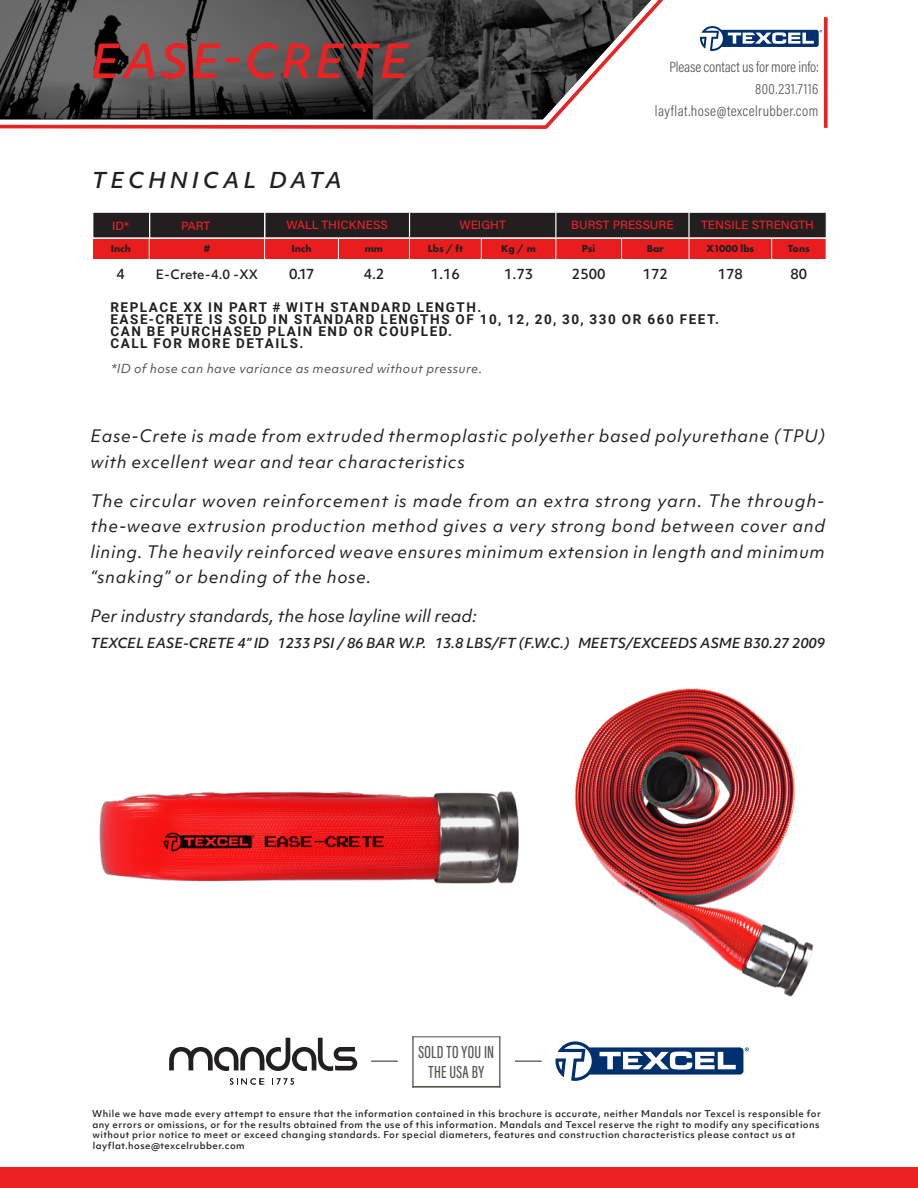
<style>
.page{position:relative;width:918px;height:1188px;background:#fff}
.page>*{position:absolute;margin:0;border:0;box-sizing:border-box;transform-origin:0 0}
.t1{font:italic 500 45px "Objektiv Mk 1";letter-spacing:.05em;color:#ea2224}
.t2{font:italic 500 21px "Objektiv Mk 1";letter-spacing:.2em;color:#231f20}
.Catalog_Technical_Da{font:500 18px/20.4px "Acumin Pro Extra Cond";letter-spacing:.02em;color:#51524a;text-align:center}
.Catalog_Descriptions{font:italic 16.5px/25.5px "Objektiv Mk 1";letter-spacing:.04em;color:#231f20}
.Catalog_Descriptions-2{font:italic 16.5px "Objektiv Mk 1";color:#231f20}
.t3{font:300 15px/21.8px "Acumin Pro Cond";letter-spacing:.025em;color:#51524a;text-align:right}
.t4{font:700 13.5px "Roboto";letter-spacing:.115em;color:#231f20}
.t5{font:500 13.5px "Objektiv Mk 1";color:#231f20}
.t6{font:italic 500 13.35px "Objektiv Mk 1";letter-spacing:-.005em;color:#231f20}
.t7{font:500 12.3px "Objektiv Mk 1";color:#231f20}
.t8{font:500 12px "Acumin Pro";color:#ea2224}
.t9{font:italic 12px "Objektiv Mk 1";letter-spacing:.03em;color:#51524a}
.t10{font:700 10.5px "Futura PT";color:#231f20}
.t11{font:500 9px/10.5px "Objektiv Mk 1";letter-spacing:.05em;color:#231f20}
</style>
<div class="page">
<div style="left:0;top:1168px;width:918px;height:20px;background:#ea2224"></div>
<svg style="left:0;top:0;width:664px;height:129px;background:#615b5b"></svg>
<svg style="left:824px;top:17px;width:4px;height:111px"></svg>
<svg style="left:700px;top:26px;width:122px;height:25px"></svg>
<svg style="left:169px;top:1038px;width:188px;height:33px"></svg>
<svg style="left:230px;top:1078px;width:34px;height:7px"></svg>
<svg style="left:272px;top:1078px;width:22px;height:7px"></svg>
<svg style="left:555px;top:1041px;width:194px;height:40px"></svg>
<hr style="left:412px;top:1036px;width:2px;height:52px;background:#51524a">
<hr style="left:499px;top:1036px;width:1px;height:52px;background:#51524a">
<hr style="left:412px;top:1036px;width:88px;height:1px;background:#51524a">
<hr style="left:412px;top:1086px;width:88px;height:2px;background:#51524a">
<svg style="left:515px;top:1061px;width:27px;height:1px"></svg>
<svg style="left:371px;top:1061px;width:27px;height:1px"></svg>
<img style="left:99px;top:791px;width:420px;height:93px">
<img style="left:575px;top:688px;width:239px;height:309px">
<svg style="left:93px;top:212px;width:734px;height:48px;background:#922e2f"></svg>
<hr style="left:689px;top:237px;width:138px;height:2px;background:#fff">
<div style="left:93px;top:212px;width:57px;height:26px;background:#231f20"></div>
<div style="left:92px;top:212px;width:58px;height:27px;border:1px solid #fff"></div>
<div style="left:150px;top:212px;width:115px;height:26px;background:#231f20"></div>
<div style="left:149px;top:212px;width:116px;height:27px;border:1px solid #fff"></div>
<h1 class="t1" style="left:91px;top:29px;width:320px">EASE-CRETE</h1>
<p class="t2" style="left:92px;top:165px;width:251px">TECHNICAL DATA</p>
<h3 class="t3" style="left:655px;top:56px;width:165px">Please contact us for more info:<br>800.231.7116 layflat.hose@texcelrubber.com</h3>
<p class="t8" style="left:112px;top:217px;width:19px">ID*</p>
<p class="t8" style="left:181px;top:217px;width:31px">PART</p>
<p class="t8" style="left:286px;top:217px;width:103px">WALL THICKNESS</p>
<p class="t8" style="left:460px;top:217px;width:48px">WEIGHT</p>
<p class="t8" style="left:571px;top:217px;width:104px">BURST PRESSURE</p>
<p class="t8" style="left:701px;top:217px;width:114px">TENSILE STRENGTH</p>
<p class="t10" style="left:111px;top:242px;width:22px">Inch</p>
<p class="t10" style="left:204px;top:242px;width:8px">#</p>
<p class="t10" style="left:291px;top:242px;width:22px">Inch</p>
<p class="t10" style="left:365px;top:242px;width:20px">mm</p>
<p class="t10" style="left:428px;top:242px;width:36px">Lbs / ft</p>
<p class="t10" style="left:501px;top:242px;width:36px">Kg / m</p>
<p class="t10" style="left:582px;top:242px;width:15px">Psi</p>
<p class="t10" style="left:647px;top:242px;width:19px">Bar</p>
<p class="t10" style="left:706px;top:242px;width:49px">X1000 lbs</p>
<p class="t10" style="left:788px;top:242px;width:23px">Tons</p>
<p class="t5" style="left:117px;top:264px;width:10px">4</p>
<p class="t7" style="left:156px;top:265px;width:103px">E-Crete-4.0 -XX</p>
<p class="t5" style="left:289px;top:264px;width:26px">0.17</p>
<p class="t5" style="left:364px;top:264px;width:22px">4.2</p>
<p class="t5" style="left:431px;top:264px;width:31px">1.16</p>
<p class="t5" style="left:504px;top:264px;width:31px">1.73</p>
<p class="t5" style="left:572px;top:264px;width:35px">2500</p>
<p class="t5" style="left:643px;top:264px;width:27px">172</p>
<p class="t5" style="left:718px;top:264px;width:27px">178</p>
<p class="t5" style="left:791px;top:264px;width:18px">80</p>
<p class="t4" style="left:110px;top:298px;width:372px">REPLACE XX IN PART # WITH STANDARD LENGTH.</p>
<p class="t4" style="left:110px;top:310px;width:610px">EASE-CRETE IS SOLD IN STANDARD LENGTHS OF 10, 12, 20, 30, 330 OR 660 FEET.</p>
<p class="t4" style="left:110px;top:322px;width:343px">CAN BE PURCHASED PLAIN END OR COUPLED.</p>
<p class="t4" style="left:110px;top:334px;width:194px">CALL FOR MORE DETAILS.</p>
<p class="t9" style="left:111px;top:360px;width:373px">*ID of hose can have variance as measured without pressure.</p>
<p class="Catalog_Descriptions" style="left:91px;top:423px;width:736px">Ease-Crete is made from extruded thermoplastic polyether based polyurethane (TPU) with excellent wear and tear characteristics</p>
<p class="Catalog_Descriptions" style="left:91px;top:488px;width:736px;text-align:justify">The circular woven reinforcement is made from an extra strong yarn. The through&shy;the-weave extrusion production method gives a very strong bond between cover and lining. The heavily reinforced weave ensures minimum extension in length and minimum “snaking” or bending of the hose.</p>
<p class="Catalog_Descriptions-2" style="left:91px;top:605px;width:388px">Per industry standards, the hose layline will read:</p>
<p class="t6" style="left:91px;top:633px;width:736px">TEXCEL EASE-CRETE 4” ID 1233 PSI / 86 BAR W.P. 13.8 LBS/FT (F.W.C.) MEETS/EXCEEDS ASME B30.27 2009</p>
<p class="Catalog_Technical_Da" style="left:419px;top:1041px;width:77px">SOLD TO YOU IN<br>THE USA BY</p>
<p class="t11" style="left:92px;top:1108px;width:730px">While we have made every attempt to ensure that the information contained in this brochure is accurate, neither Mandals nor Texcel is responsible for any errors or omissions, or for the results obtained from the use of this information. Mandals and Texcel reserve the right to modify any specifications without prior notice to meet or exceed changing standards. For special diameters, features and construction characteristics please contact us at layflat.hose@texcelrubber.com</p>
</div>
